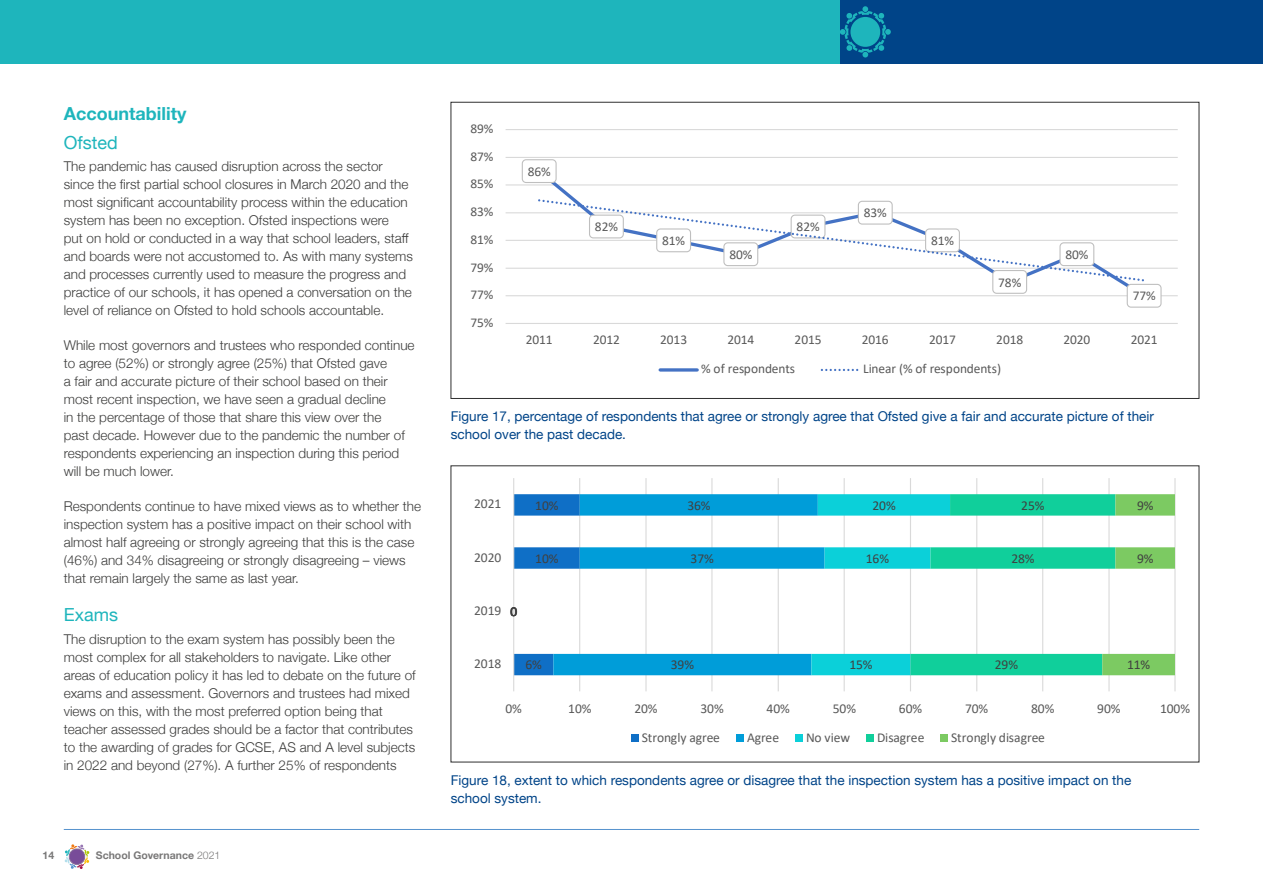
<style>
.page{position:relative;width:1263px;height:893px;background:#fff}
.page>*{position:absolute;margin:0;border:0;box-sizing:border-box;transform-origin:0 0}
._3__Subs_Level_1_Tou{font:700 18px "Helvetica Neue";color:#1eb5bc}
._3B__Subs_Level_2{font:18px "Helvetica Neue";color:#1eb5bc}
._4__Main_Text{font:300 13.5px/18px "Helvetica Neue";color:#3c3c3b}
._5__Figures_Text_dar{font:13.5px/18px "Helvetica Neue";color:#048}
.t1{font:13.5px "Calibri";letter-spacing:-.005em;color:#595959}
.t2{font:13.5px "Calibri";letter-spacing:-.005em;color:#404040}
.t3{font:13.35px "Calibri";letter-spacing:-.005em;color:#595959}
.t4{font:700 10.5px "Helvetica Neue";color:#797878}
.s1{font-weight:300}
</style>
<div class="page">
<hr style="left:64px;top:829px;width:1135px;height:1px;background:#5692ce">
<svg style="left:65px;top:844px;width:25px;height:25px"></svg>
<div style="left:0;top:0;width:840px;height:64px;background:#1eb5bc"></div>
<div style="left:840px;top:0;width:423px;height:64px;background:#048"></div>
<svg style="left:840px;top:6px;width:51px;height:52px"></svg>
<div style="left:850px;top:17px;width:30px;height:30px;background:#1eb5bc;border-radius:50%"></div>
<hr style="left:506px;top:295px;width:672px;height:1px;background:#d9d9d9">
<hr style="left:506px;top:268px;width:672px;height:1px;background:#d9d9d9">
<hr style="left:506px;top:240px;width:672px;height:1px;background:#d9d9d9">
<hr style="left:506px;top:212px;width:672px;height:1px;background:#d9d9d9">
<hr style="left:506px;top:184px;width:672px;height:1px;background:#d9d9d9">
<hr style="left:506px;top:157px;width:672px;height:1px;background:#d9d9d9">
<hr style="left:506px;top:129px;width:672px;height:1px;background:#d9d9d9">
<hr style="left:506px;top:323px;width:672px;height:1px;background:#d9d9d9">
<svg style="left:534px;top:182px;width:615px;height:118px"></svg>
<div style="left:522px;top:159px;width:35px;height:24px;border:1px solid #bfbfbf;border-radius:4px"></div>
<div style="left:993px;top:271px;width:33px;height:22px;background:#fff;border-radius:4px"></div>
<div style="left:992px;top:270px;width:35px;height:24px;border:1px solid #bfbfbf;border-radius:4px"></div>
<div style="left:1127px;top:284px;width:34px;height:23px;background:#fff;border-radius:4px"></div>
<div style="left:1127px;top:284px;width:34px;height:24px;border:1px solid #bfbfbf;border-radius:4px"></div>
<svg style="left:538px;top:199px;width:606px;height:82px"></svg>
<svg style="left:660px;top:368px;width:37px;height:4px"></svg>
<svg style="left:821px;top:369px;width:37px;height:2px"></svg>
<hr style="left:579px;top:478px;width:1px;height:213px;background:#d9d9d9">
<hr style="left:645px;top:478px;width:1px;height:213px;background:#d9d9d9">
<hr style="left:711px;top:478px;width:1px;height:213px;background:#d9d9d9">
<hr style="left:778px;top:478px;width:1px;height:213px;background:#d9d9d9">
<hr style="left:844px;top:478px;width:1px;height:213px;background:#d9d9d9">
<hr style="left:910px;top:478px;width:1px;height:213px;background:#d9d9d9">
<hr style="left:976px;top:478px;width:1px;height:213px;background:#d9d9d9">
<hr style="left:1042px;top:478px;width:1px;height:213px;background:#d9d9d9">
<hr style="left:1108px;top:478px;width:1px;height:213px;background:#d9d9d9">
<hr style="left:1174px;top:478px;width:1px;height:213px;background:#d9d9d9">
<svg style="left:514px;top:494px;width:39px;height:181px"></svg>
<svg style="left:553px;top:494px;width:258px;height:181px"></svg>
<svg style="left:811px;top:494px;width:364px;height:181px"></svg>
<hr style="left:513px;top:478px;width:1px;height:213px;background:#d9d9d9">
<div style="left:631px;top:735px;width:7px;height:7px;background:#0f6fc6"></div>
<div style="left:737px;top:735px;width:7px;height:7px;background:#009dd9"></div>
<div style="left:796px;top:735px;width:7px;height:7px;background:#0bd0d9"></div>
<div style="left:867px;top:735px;width:7px;height:7px;background:#10cf9b"></div>
<div style="left:941px;top:735px;width:7px;height:7px;background:#7cca62"></div>
<p class="_3__Subs_Level_1_Tou" style="left:64px;top:99px;width:124px">Accountability</p>
<p class="_3B__Subs_Level_2" style="left:64px;top:130px;width:56px">Ofsted</p>
<p class="_4__Main_Text" style="left:64px;top:157px;width:351px">The pandemic has caused disruption across the sector since the first partial school closures in March 2020 and the most significant accountability process within the education system has been no exception. Ofsted inspections were<br>put on hold or conducted in a way that school leaders, staff and boards were not accustomed to. As with many systems and processes currently used to measure the progress and practice of our schools, it has opened a conversation on the level of reliance on Ofsted to hold schools accountable.</p>
<p class="_4__Main_Text" style="left:64px;top:336px;width:352px">While most governors and trustees who responded continue to agree (52%) or strongly agree (25%) that Ofsted gave<br>a fair and accurate picture of their school based on their most recent inspection, we have seen a gradual decline<br>in the percentage of those that share this view over the<br>past decade. However due to the pandemic the number of respondents experiencing an inspection during this period will be much lower.</p>
<p class="_4__Main_Text" style="left:64px;top:497px;width:359px">Respondents continue to have mixed views as to whether the inspection system has a positive impact on their school with almost half agreeing or strongly agreeing that this is the case (46%) and 34% disagreeing or strongly disagreeing – views that remain largely the same as last year.</p>
<p class="_3B__Subs_Level_2" style="left:64px;top:602px;width:56px">Exams</p>
<p class="_4__Main_Text" style="left:64px;top:629px;width:353px">The disruption to the exam system has possibly been the most complex for all stakeholders to navigate. Like other areas of education policy it has led to debate on the future of exams and assessment. Governors and trustees had mixed views on this, with the most preferred option being that teacher assessed grades should be a factor that contributes to the awarding of grades for GCSE, AS and A level subjects in 2022 and beyond (27%). A further 25% of respondents</p>
<p class="t4" style="left:43px;top:847px;width:13px">14</p>
<p class="t4" style="left:96px;top:847px;width:126px">School Governance <span class="s1">2021</span></p>
<p class="t3" style="left:470px;top:119px;width:24px">89%</p>
<p class="t3" style="left:470px;top:147px;width:24px">87%</p>
<p class="t3" style="left:470px;top:175px;width:24px">85%</p>
<p class="t3" style="left:470px;top:203px;width:24px">83%</p>
<p class="t3" style="left:470px;top:230px;width:24px">81%</p>
<p class="t3" style="left:470px;top:258px;width:24px">79%</p>
<p class="t3" style="left:470px;top:286px;width:24px">77%</p>
<p class="t3" style="left:470px;top:313px;width:24px">75%</p>
<p class="t3" style="left:528px;top:162px;width:24px">86%</p>
<p class="t3" style="left:595px;top:217px;width:24px">82%</p>
<p class="t3" style="left:662px;top:231px;width:24px">81%</p>
<p class="t3" style="left:729px;top:245px;width:24px">80%</p>
<p class="t3" style="left:797px;top:217px;width:24px">82%</p>
<p class="t3" style="left:864px;top:204px;width:24px">83%</p>
<p class="t3" style="left:931px;top:231px;width:24px">81%</p>
<p class="t3" style="left:998px;top:273px;width:24px">78%</p>
<p class="t3" style="left:1065px;top:245px;width:24px">80%</p>
<p class="t3" style="left:1133px;top:287px;width:24px">77%</p>
<p class="t3" style="left:526px;top:331px;width:28px">2011</p>
<p class="t3" style="left:593px;top:331px;width:28px">2012</p>
<p class="t3" style="left:660px;top:331px;width:28px">2013</p>
<p class="t3" style="left:727px;top:331px;width:28px">2014</p>
<p class="t3" style="left:795px;top:331px;width:28px">2015</p>
<p class="t3" style="left:862px;top:331px;width:28px">2016</p>
<p class="t3" style="left:929px;top:331px;width:28px">2017</p>
<p class="t3" style="left:996px;top:331px;width:28px">2018</p>
<p class="t3" style="left:1063px;top:331px;width:28px">2020</p>
<p class="t3" style="left:1131px;top:331px;width:28px">2021</p>
<p class="t3" style="left:701px;top:360px;width:95px">% of respondents</p>
<p class="t3" style="left:863px;top:360px;width:140px">Linear (% of respondents)</p>
<p class="_5__Figures_Text_dar" style="left:451px;top:408px;width:705px">Figure 17, percentage of respondents that agree or strongly agree that Ofsted give a fair and accurate picture of their school over the past decade.</p>
<p class="t1" style="left:474px;top:495px;width:29px">2021</p>
<p class="t2" style="left:535px;top:496px;width:25px">10%</p>
<p class="t2" style="left:687px;top:496px;width:25px">36%</p>
<p class="t2" style="left:872px;top:496px;width:25px">20%</p>
<p class="t2" style="left:1021px;top:496px;width:25px">25%</p>
<p class="t2" style="left:1137px;top:496px;width:18px">9%</p>
<p class="t1" style="left:474px;top:548px;width:29px">2020</p>
<p class="t2" style="left:535px;top:549px;width:25px">10%</p>
<p class="t2" style="left:691px;top:549px;width:25px">37%</p>
<p class="t2" style="left:866px;top:549px;width:25px">16%</p>
<p class="t2" style="left:1011px;top:549px;width:25px">28%</p>
<p class="t2" style="left:1137px;top:549px;width:18px">9%</p>
<p class="t1" style="left:474px;top:601px;width:29px">2019</p>
<p class="t2" style="left:510px;top:602px;width:8px">0</p>
<p class="t1" style="left:474px;top:654px;width:29px">2018</p>
<p class="t2" style="left:525px;top:655px;width:18px">6%</p>
<p class="t2" style="left:671px;top:655px;width:25px">39%</p>
<p class="t2" style="left:849px;top:655px;width:25px">15%</p>
<p class="t2" style="left:995px;top:655px;width:25px">29%</p>
<p class="t2" style="left:1127px;top:655px;width:25px">11%</p>
<p class="t1" style="left:505px;top:699px;width:18px">0%</p>
<p class="t1" style="left:568px;top:699px;width:25px">10%</p>
<p class="t1" style="left:634px;top:699px;width:25px">20%</p>
<p class="t1" style="left:700px;top:699px;width:25px">30%</p>
<p class="t1" style="left:767px;top:699px;width:25px">40%</p>
<p class="t1" style="left:833px;top:699px;width:25px">50%</p>
<p class="t1" style="left:899px;top:699px;width:25px">60%</p>
<p class="t1" style="left:965px;top:699px;width:25px">70%</p>
<p class="t1" style="left:1031px;top:699px;width:25px">80%</p>
<p class="t1" style="left:1097px;top:699px;width:25px">90%</p>
<p class="t1" style="left:1160px;top:699px;width:31px">100%</p>
<p class="t1" style="left:642px;top:728px;width:80px">Strongly agree</p>
<p class="t1" style="left:747px;top:728px;width:34px">Agree</p>
<p class="t1" style="left:806px;top:728px;width:46px">No view</p>
<p class="t1" style="left:877px;top:728px;width:49px">Disagree</p>
<p class="t1" style="left:951px;top:728px;width:95px">Strongly disagree</p>
<p class="_5__Figures_Text_dar" style="left:451px;top:772px;width:682px">Figure 18, extent to which respondents agree or disagree that the inspection system has a positive impact on the school system.</p>
</div>
